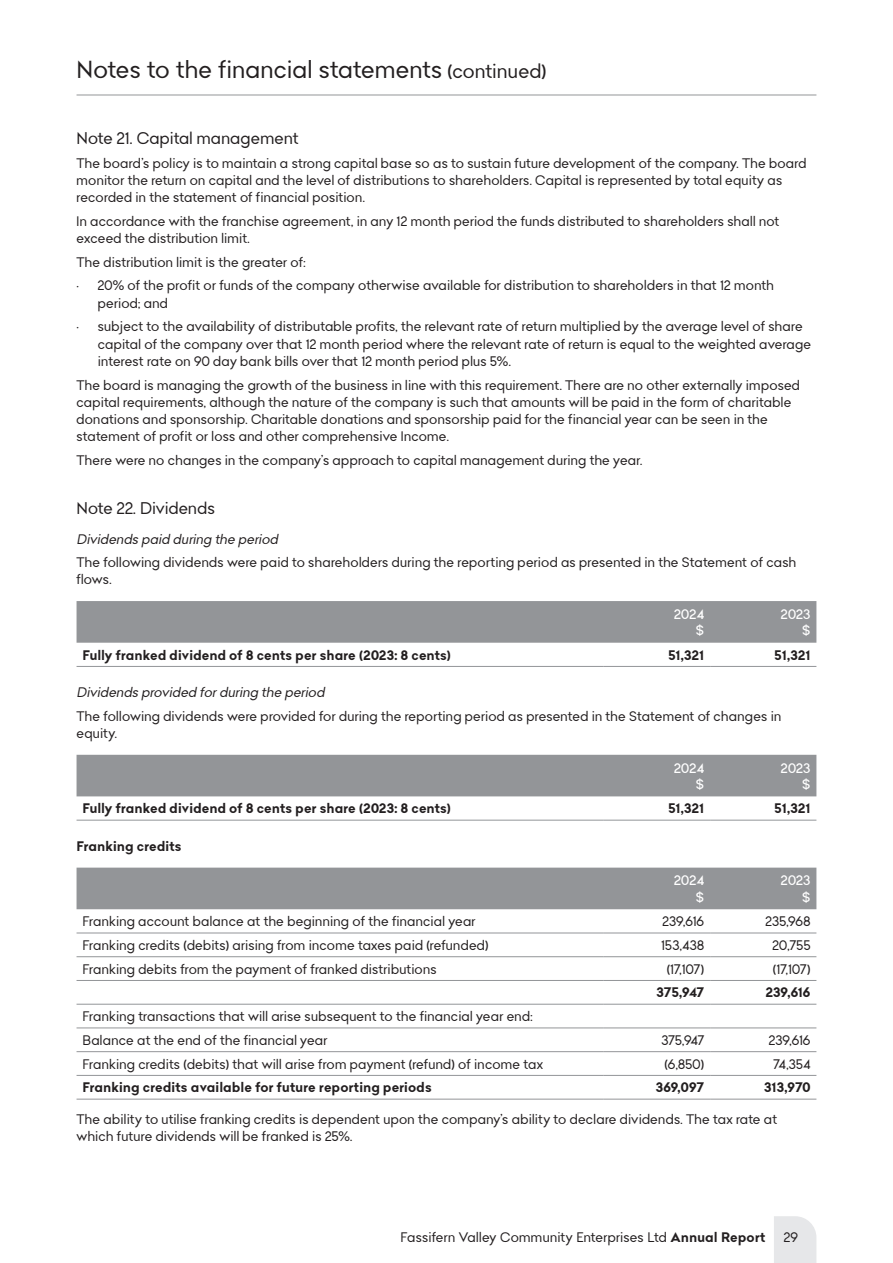
<style>
.page{position:relative;width:893px;height:1263px;background:#fff}
.page>*{position:absolute;margin:0;border:0;box-sizing:border-box;transform-origin:0 0}
.t1{font:24px "Bendigo Sans";letter-spacing:.01em;color:#231f20}
.t2{font:16.5px "Bendigo Sans";letter-spacing:.01em;color:#231f20}
.t3{font:13.5px/17.2px "Bendigo Sans";letter-spacing:.02em;color:#231f20}
.t4{font:700 13.5px "Bendigo Sans";letter-spacing:.02em;color:#231f20}
.t5{font:italic 13.5px "Bendigo Sans";letter-spacing:.015em;color:#231f20}
.t6{font:500 13.5px/16.2px "Bendigo Sans";letter-spacing:.02em;color:#fff;text-align:right}
.s1{font-size:19.5px}
.s2{font-weight:700}
</style>
<div class="page">
<div style="left:774px;top:1216px;width:42px;height:47px;background:#e6e7e9"></div>
<div style="left:77px;top:601px;width:739px;height:42px;background:#939598"></div>
<hr style="left:77px;top:666px;width:527px;height:1px;background:#939598">
<hr style="left:604px;top:666px;width:106px;height:1px;background:#939598">
<hr style="left:710px;top:666px;width:106px;height:1px;background:#939598">
<div style="left:77px;top:755px;width:739px;height:41px;background:#939598"></div>
<hr style="left:77px;top:820px;width:527px;height:1px;background:#939598">
<hr style="left:604px;top:820px;width:106px;height:1px;background:#939598">
<hr style="left:710px;top:820px;width:106px;height:1px;background:#939598">
<div style="left:77px;top:868px;width:739px;height:41px;background:#939598"></div>
<hr style="left:77px;top:956px;width:527px;height:1px;background:#939598">
<hr style="left:604px;top:956px;width:106px;height:1px;background:#939598">
<hr style="left:710px;top:956px;width:106px;height:1px;background:#939598">
<hr style="left:77px;top:933px;width:527px;height:1px;background:#939598">
<hr style="left:604px;top:933px;width:106px;height:1px;background:#939598">
<hr style="left:710px;top:933px;width:106px;height:1px;background:#939598">
<hr style="left:77px;top:1028px;width:527px;height:1px;background:#939598">
<hr style="left:604px;top:1028px;width:106px;height:1px;background:#939598">
<hr style="left:710px;top:1028px;width:106px;height:1px;background:#939598">
<hr style="left:77px;top:1051px;width:527px;height:1px;background:#939598">
<hr style="left:604px;top:1051px;width:106px;height:1px;background:#939598">
<hr style="left:710px;top:1051px;width:106px;height:1px;background:#939598">
<hr style="left:77px;top:980px;width:527px;height:1px;background:#939598">
<hr style="left:604px;top:980px;width:106px;height:1px;background:#939598">
<hr style="left:710px;top:980px;width:106px;height:1px;background:#939598">
<hr style="left:77px;top:1004px;width:527px;height:1px;background:#939598">
<hr style="left:604px;top:1004px;width:106px;height:1px;background:#939598">
<hr style="left:710px;top:1004px;width:106px;height:1px;background:#939598">
<hr style="left:77px;top:1075px;width:527px;height:1px;background:#939598">
<hr style="left:604px;top:1075px;width:106px;height:1px;background:#939598">
<hr style="left:710px;top:1075px;width:106px;height:1px;background:#939598">
<hr style="left:77px;top:1099px;width:527px;height:1px;background:#939598">
<hr style="left:604px;top:1099px;width:106px;height:1px;background:#939598">
<hr style="left:710px;top:1099px;width:106px;height:1px;background:#939598">
<hr style="left:77px;top:95px;width:739px;height:1px;background:#939598">
<h1 class="t1" style="left:77px;top:53px;width:471px">Notes to the financial statements <span class="s1">(continued)</span></h1>
<p class="t2" style="left:77px;top:127px;width:223px">Note 21. Capital management</p>
<p class="t3" style="left:77px;top:154px;width:731px">The board’s policy is to maintain a strong capital base so as to sustain future development of the company. The board monitor the return on capital and the level of distributions to shareholders. Capital is represented by total equity as recorded in the statement of financial position.</p>
<p class="t3" style="left:77px;top:212px;width:704px">In accordance with the franchise agreement, in any 12 month period the funds distributed to shareholders shall not exceed the distribution limit.</p>
<p class="t3" style="left:77px;top:253px;width:231px">The distribution limit is the greater of:</p>
<p class="t3" style="left:98px;top:277px;width:677px;text-indent:-21px">• 20% of the profit or funds of the company otherwise available for distribution to shareholders in that 12 month period; and</p>
<p class="t3" style="left:98px;top:318px;width:715px;text-indent:-21px">• subject to the availability of distributable profits, the relevant rate of return multiplied by the average level of share capital of the company over that 12 month period where the relevant rate of return is equal to the weighted average interest rate on 90 day bank bills over that 12 month period plus 5%.</p>
<p class="t3" style="left:77px;top:376px;width:725px">The board is managing the growth of the business in line with this requirement. There are no other externally imposed capital requirements, although the nature of the company is such that amounts will be paid in the form of charitable donations and sponsorship. Charitable donations and sponsorship paid for the financial year can be seen in the statement of profit or loss and other comprehensive Income.</p>
<p class="t3" style="left:77px;top:451px;width:567px">There were no changes in the company’s approach to capital management during the year.</p>
<p class="t2" style="left:77px;top:497px;width:140px">Note 22. Dividends</p>
<p class="t5" style="left:77px;top:530px;width:203px">Dividends paid during the period</p>
<p class="t3" style="left:77px;top:553px;width:721px">The following dividends were paid to shareholders during the reporting period as presented in the Statement of cash flows.</p>
<p class="t6" style="left:674px;top:606px;width:32px">2024 $</p>
<p class="t6" style="left:781px;top:606px;width:31px">2023 $</p>
<p class="t4" style="left:83px;top:646px;width:370px">Fully franked dividend of 8 cents per share (2023: 8 cents)</p>
<p class="t4" style="left:668px;top:646px;width:37px">51,321</p>
<p class="t4" style="left:775px;top:646px;width:37px">51,321</p>
<p class="t5" style="left:77px;top:683px;width:249px">Dividends provided for during the period</p>
<p class="t3" style="left:77px;top:707px;width:706px">The following dividends were provided for during the reporting period as presented in the Statement of changes in equity.</p>
<p class="t6" style="left:674px;top:759px;width:32px">2024 $</p>
<p class="t6" style="left:781px;top:759px;width:31px">2023 $</p>
<p class="t4" style="left:83px;top:800px;width:370px">Fully franked dividend of 8 cents per share (2023: 8 cents)</p>
<p class="t4" style="left:668px;top:800px;width:37px">51,321</p>
<p class="t4" style="left:775px;top:800px;width:37px">51,321</p>
<p class="t4" style="left:77px;top:838px;width:107px">Franking credits</p>
<p class="t6" style="left:674px;top:872px;width:32px">2024 $</p>
<p class="t6" style="left:781px;top:872px;width:31px">2023 $</p>
<p class="t3" style="left:83px;top:912px;width:394px">Franking account balance at the beginning of the financial year</p>
<p class="t3" style="left:663px;top:912px;width:43px">239,616</p>
<p class="t3" style="left:765px;top:912px;width:46px">235,968</p>
<p class="t3" style="left:83px;top:936px;width:407px">Franking credits (debits) arising from income taxes paid (refunded)</p>
<p class="t3" style="left:661px;top:936px;width:45px">153,438</p>
<p class="t3" style="left:772px;top:936px;width:39px">20,755</p>
<p class="t3" style="left:83px;top:960px;width:356px">Franking debits from the payment of franked distributions</p>
<p class="t3" style="left:667px;top:960px;width:39px">(17,107)</p>
<p class="t3" style="left:773px;top:960px;width:39px">(17,107)</p>
<p class="t4" style="left:657px;top:984px;width:49px">375,947</p>
<p class="t4" style="left:766px;top:984px;width:46px">239,616</p>
<p class="t3" style="left:83px;top:1004px;width:451px;line-height:23.7px">Franking transactions that will arise subsequent to the financial year end:<br>Balance at the end of the financial year</p>
<p class="t3" style="left:661px;top:1031px;width:44px">375,947</p>
<p class="t3" style="left:769px;top:1031px;width:43px">239,616</p>
<p class="t3" style="left:83px;top:1055px;width:462px">Franking credits (debits) that will arise from payment (refund) of income tax</p>
<p class="t3" style="left:665px;top:1055px;width:41px">(6,850)</p>
<p class="t3" style="left:774px;top:1055px;width:38px">74,354</p>
<p class="t4" style="left:83px;top:1079px;width:351px">Franking credits available for future reporting periods</p>
<p class="t4" style="left:656px;top:1079px;width:50px">369,097</p>
<p class="t4" style="left:764px;top:1079px;width:48px">313,970</p>
<p class="t3" style="left:77px;top:1110px;width:702px">The ability to utilise franking credits is dependent upon the company’s ability to declare dividends. The tax rate at which future dividends will be franked is 25%.</p>
<p class="t3" style="left:400px;top:1228px;width:366px">Fassifern Valley Community Enterprises Ltd <span class="s2">Annual Report</span></p>
<p class="t3" style="left:784px;top:1228px;width:16px">29</p>
</div>
